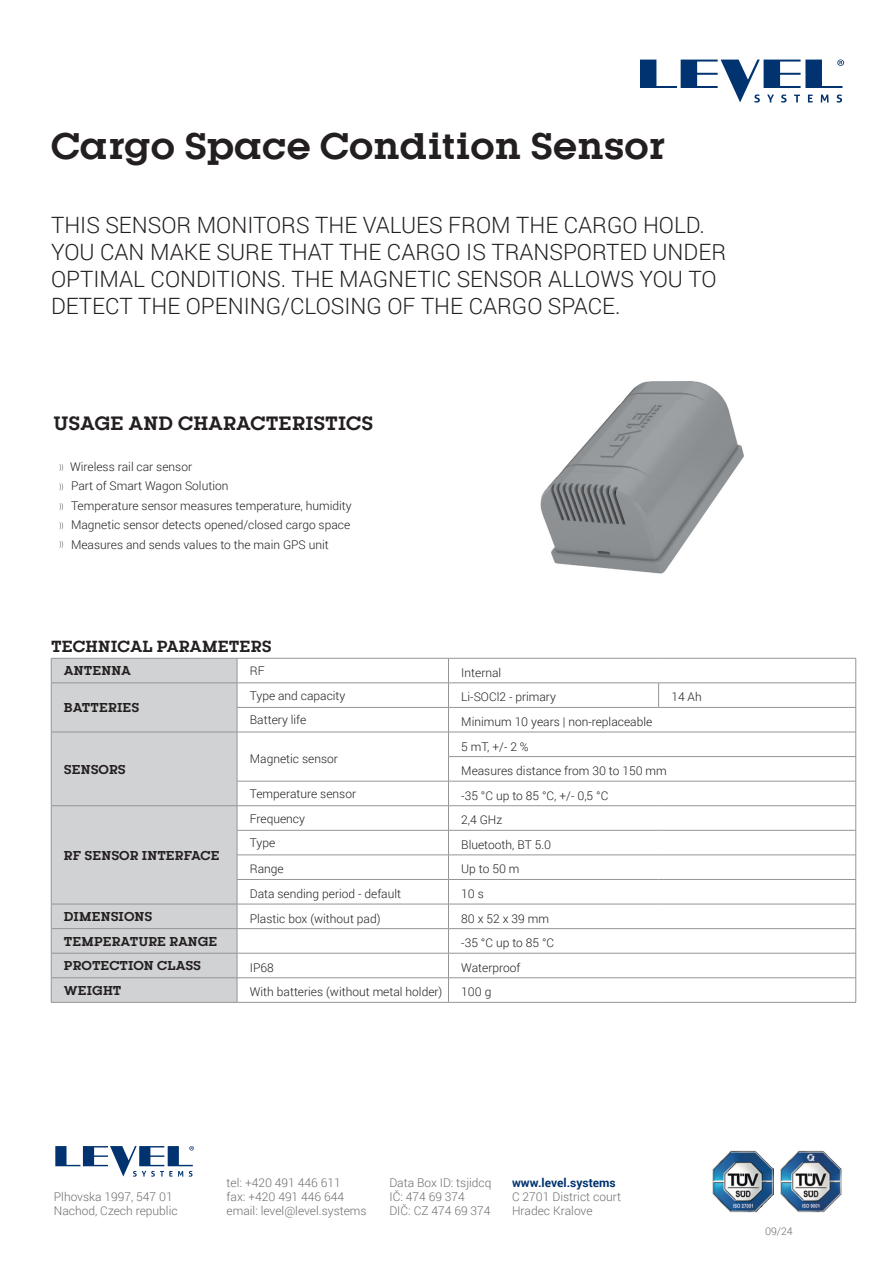
<style>
.page{position:relative;width:893px;height:1263px;background:#fff}
.page>*{position:absolute;margin:0;border:0;box-sizing:border-box;transform-origin:0 0}
.t1{font:700 34.5px "Kettering 105";color:#231f20}
.t2{font:300 22.5px/27px "Roboto";color:#231f20}
.t3{font:700 18px "Kettering 105";color:#231f20}
.t4{font:700 15px "Kettering 105";color:#231f20}
.t5{font:300 12px "Roboto";color:#231f20}
.t6{font:300 12px "Roboto";color:#6c6d70}
.t7{font:700 12px "Kettering 105";color:#231f20}
.t8{font:700 12px "Roboto";color:#003370}
.t9{font:300 10.5px "Roboto";color:#6c6d70}
</style>
<div class="page">
<img style="left:540px;top:381px;width:204px;height:193px">
<svg style="left:640px;top:60px;width:204px;height:43px"></svg>
<svg style="left:59px;top:464px;width:4px;height:7px"></svg>
<svg style="left:59px;top:483px;width:4px;height:7px"></svg>
<svg style="left:59px;top:522px;width:4px;height:7px"></svg>
<div style="left:52px;top:659px;width:185px;height:343px;background:#d1d2d4"></div>
<svg style="left:238px;top:682px;width:617px;height:320px"></svg>
<hr style="left:51px;top:658px;width:186px;height:1px;background:#939598">
<hr style="left:237px;top:658px;width:211px;height:1px;background:#939598">
<hr style="left:448px;top:658px;width:211px;height:1px;background:#939598">
<hr style="left:659px;top:658px;width:197px;height:1px;background:#939598">
<hr style="left:51px;top:683px;width:186px;height:1px;background:#939598">
<hr style="left:237px;top:683px;width:211px;height:1px;background:#939598">
<hr style="left:448px;top:683px;width:211px;height:1px;background:#939598">
<hr style="left:659px;top:683px;width:197px;height:1px;background:#939598">
<svg style="left:658px;top:683px;width:1px;height:24px"></svg>
<hr style="left:237px;top:707px;width:211px;height:1px;background:#939598">
<hr style="left:448px;top:707px;width:211px;height:1px;background:#939598">
<hr style="left:659px;top:707px;width:197px;height:1px;background:#939598">
<hr style="left:51px;top:732px;width:186px;height:1px;background:#939598">
<hr style="left:51px;top:805px;width:186px;height:1px;background:#939598">
<hr style="left:237px;top:732px;width:211px;height:1px;background:#939598">
<hr style="left:237px;top:781px;width:211px;height:1px;background:#939598">
<hr style="left:237px;top:805px;width:211px;height:1px;background:#939598">
<hr style="left:237px;top:830px;width:211px;height:1px;background:#939598">
<hr style="left:448px;top:732px;width:211px;height:1px;background:#939598">
<hr style="left:659px;top:732px;width:197px;height:1px;background:#939598">
<hr style="left:448px;top:756px;width:211px;height:1px;background:#939598">
<hr style="left:659px;top:756px;width:197px;height:1px;background:#939598">
<hr style="left:448px;top:781px;width:211px;height:1px;background:#939598">
<hr style="left:659px;top:781px;width:197px;height:1px;background:#939598">
<hr style="left:448px;top:805px;width:211px;height:1px;background:#939598">
<hr style="left:659px;top:805px;width:197px;height:1px;background:#939598">
<hr style="left:448px;top:830px;width:211px;height:1px;background:#939598">
<hr style="left:659px;top:830px;width:197px;height:1px;background:#939598">
<hr style="left:51px;top:904px;width:186px;height:1px;background:#939598">
<hr style="left:237px;top:855px;width:211px;height:1px;background:#939598">
<hr style="left:237px;top:879px;width:211px;height:1px;background:#939598">
<hr style="left:237px;top:904px;width:211px;height:1px;background:#939598">
<hr style="left:448px;top:855px;width:211px;height:1px;background:#939598">
<hr style="left:659px;top:855px;width:197px;height:1px;background:#939598">
<hr style="left:448px;top:879px;width:211px;height:1px;background:#939598">
<hr style="left:659px;top:879px;width:197px;height:1px;background:#939598">
<hr style="left:448px;top:904px;width:211px;height:1px;background:#939598">
<hr style="left:659px;top:904px;width:197px;height:1px;background:#939598">
<hr style="left:51px;top:928px;width:186px;height:1px;background:#939598">
<hr style="left:237px;top:928px;width:211px;height:1px;background:#939598">
<hr style="left:448px;top:928px;width:211px;height:1px;background:#939598">
<hr style="left:659px;top:928px;width:197px;height:1px;background:#939598">
<hr style="left:51px;top:953px;width:186px;height:1px;background:#939598">
<hr style="left:237px;top:953px;width:211px;height:1px;background:#939598">
<hr style="left:448px;top:953px;width:211px;height:1px;background:#939598">
<hr style="left:659px;top:953px;width:197px;height:1px;background:#939598">
<hr style="left:51px;top:977px;width:186px;height:1px;background:#939598">
<svg style="left:51px;top:658px;width:1px;height:344px"></svg>
<hr style="left:51px;top:1002px;width:186px;height:1px;background:#939598">
<hr style="left:237px;top:977px;width:211px;height:1px;background:#939598">
<svg style="left:237px;top:658px;width:1px;height:344px"></svg>
<hr style="left:237px;top:1002px;width:211px;height:1px;background:#939598">
<hr style="left:448px;top:977px;width:211px;height:1px;background:#939598">
<svg style="left:448px;top:658px;width:1px;height:344px"></svg>
<hr style="left:659px;top:977px;width:197px;height:1px;background:#939598">
<svg style="left:855px;top:658px;width:1px;height:344px"></svg>
<hr style="left:448px;top:1002px;width:211px;height:1px;background:#939598">
<hr style="left:659px;top:1002px;width:197px;height:1px;background:#939598">
<img style="left:712px;top:1150px;width:130px;height:63px">
<svg style="left:55px;top:1146px;width:139px;height:31px"></svg>
<svg style="left:59px;top:503px;width:4px;height:7px"></svg>
<svg style="left:59px;top:541px;width:4px;height:7px"></svg>
<p class="t1" style="left:51px;top:125px;width:615px">Cargo Space Condition Sensor</p>
<p class="t2" style="left:51px;top:211px;width:677px">THIS SENSOR MONITORS THE VALUES FROM THE CARGO HOLD.<br>YOU CAN MAKE SURE THAT THE CARGO IS TRANSPORTED UNDER OPTIMAL CONDITIONS. THE MAGNETIC SENSOR ALLOWS YOU TO DETECT THE OPENING/CLOSING OF THE CARGO SPACE.</p>
<p class="t3" style="left:54px;top:412px;width:321px">USAGE AND CHARACTERISTICS</p>
<p class="t5" style="left:70px;top:458px;width:124px">Wireless rail car sensor</p>
<p class="t5" style="left:71px;top:478px;width:159px">Part of Smart Wagon Solution</p>
<p class="t5" style="left:71px;top:497px;width:282px">Temperature sensor measures temperature, humidity</p>
<p class="t5" style="left:71px;top:517px;width:281px">Magnetic sensor detects opened/closed cargo space</p>
<p class="t5" style="left:71px;top:536px;width:259px">Measures and sends values to the main GPS unit</p>
<p class="t4" style="left:51px;top:637px;width:222px">TECHNICAL PARAMETERS</p>
<p class="t7" style="left:64px;top:663px;width:69px">ANTENNA</p>
<p class="t5" style="left:250px;top:662px;width:16px">RF</p>
<p class="t5" style="left:461px;top:664px;width:42px">Internal</p>
<p class="t7" style="left:64px;top:700px;width:77px">BATTERIES</p>
<p class="t5" style="left:250px;top:687px;width:97px">Type and capacity</p>
<p class="t5" style="left:461px;top:689px;width:96px">Li-SOCl2 - primary</p>
<p class="t5" style="left:671px;top:689px;width:32px">14 Ah</p>
<p class="t5" style="left:250px;top:712px;width:58px">Battery life</p>
<p class="t5" style="left:461px;top:713px;width:192px">Minimum 10 years | non-replaceable</p>
<p class="t7" style="left:64px;top:762px;width:63px">SENSORS</p>
<p class="t7" style="left:64px;top:848px;width:157px">RF SENSOR INTERFACE</p>
<p class="t5" style="left:250px;top:750px;width:90px">Magnetic sensor</p>
<p class="t5" style="left:461px;top:738px;width:69px">5 mT, +/- 2 %</p>
<p class="t5" style="left:461px;top:762px;width:207px">Measures distance from 30 to 150 mm</p>
<p class="t5" style="left:250px;top:785px;width:108px">Temperature sensor</p>
<p class="t5" style="left:461px;top:787px;width:149px">-35 °C up to 85 °C, +/- 0,5 °C</p>
<p class="t5" style="left:250px;top:810px;width:57px">Frequency</p>
<p class="t5" style="left:461px;top:812px;width:43px">2,4 GHz</p>
<p class="t5" style="left:250px;top:834px;width:27px">Type</p>
<p class="t5" style="left:461px;top:836px;width:91px">Bluetooth, BT 5.0</p>
<p class="t5" style="left:250px;top:861px;width:35px">Range</p>
<p class="t5" style="left:461px;top:861px;width:60px">Up to 50 m</p>
<p class="t5" style="left:250px;top:885px;width:153px">Data sending period - default</p>
<p class="t5" style="left:461px;top:885px;width:24px">10 s</p>
<p class="t7" style="left:64px;top:909px;width:90px">DIMENSIONS</p>
<p class="t5" style="left:250px;top:910px;width:132px">Plastic box (without pad)</p>
<p class="t5" style="left:461px;top:910px;width:89px">80 x 52 x 39 mm</p>
<p class="t7" style="left:64px;top:934px;width:155px">TEMPERATURE RANGE</p>
<p class="t5" style="left:461px;top:935px;width:94px">-35 °C up to 85 °C</p>
<p class="t7" style="left:64px;top:958px;width:139px">PROTECTION CLASS</p>
<p class="t5" style="left:250px;top:959px;width:25px">IP68</p>
<p class="t5" style="left:461px;top:959px;width:61px">Waterproof</p>
<p class="t7" style="left:64px;top:983px;width:59px">WEIGHT</p>
<p class="t5" style="left:250px;top:984px;width:194px">With batteries (without metal holder)</p>
<p class="t5" style="left:461px;top:984px;width:32px">100 g</p>
<p class="t6" style="left:54px;top:1188px;width:120px">Plhovska 1997, 547 01</p>
<p class="t6" style="left:54px;top:1203px;width:125px">Nachod, Czech republic</p>
<p class="t6" style="left:227px;top:1174px;width:115px">tel: +420 491 446 611</p>
<p class="t6" style="left:227px;top:1188px;width:119px">fax: +420 491 446 644</p>
<p class="t6" style="left:227px;top:1203px;width:142px">email: level@level.systems</p>
<p class="t6" style="left:389px;top:1174px;width:104px">Data Box ID: tsjidcq</p>
<p class="t6" style="left:389px;top:1188px;width:77px">IČ: 474 69 374</p>
<p class="t6" style="left:389px;top:1203px;width:103px">DIČ: CZ 474 69 374</p>
<p class="t8" style="left:512px;top:1174px;width:105px">www.level.systems</p>
<p class="t6" style="left:512px;top:1188px;width:110px">C 2701 District court</p>
<p class="t6" style="left:512px;top:1203px;width:82px">Hradec Kralove</p>
<p class="t9" style="left:765px;top:1224px;width:29px">09/24</p>
</div>
